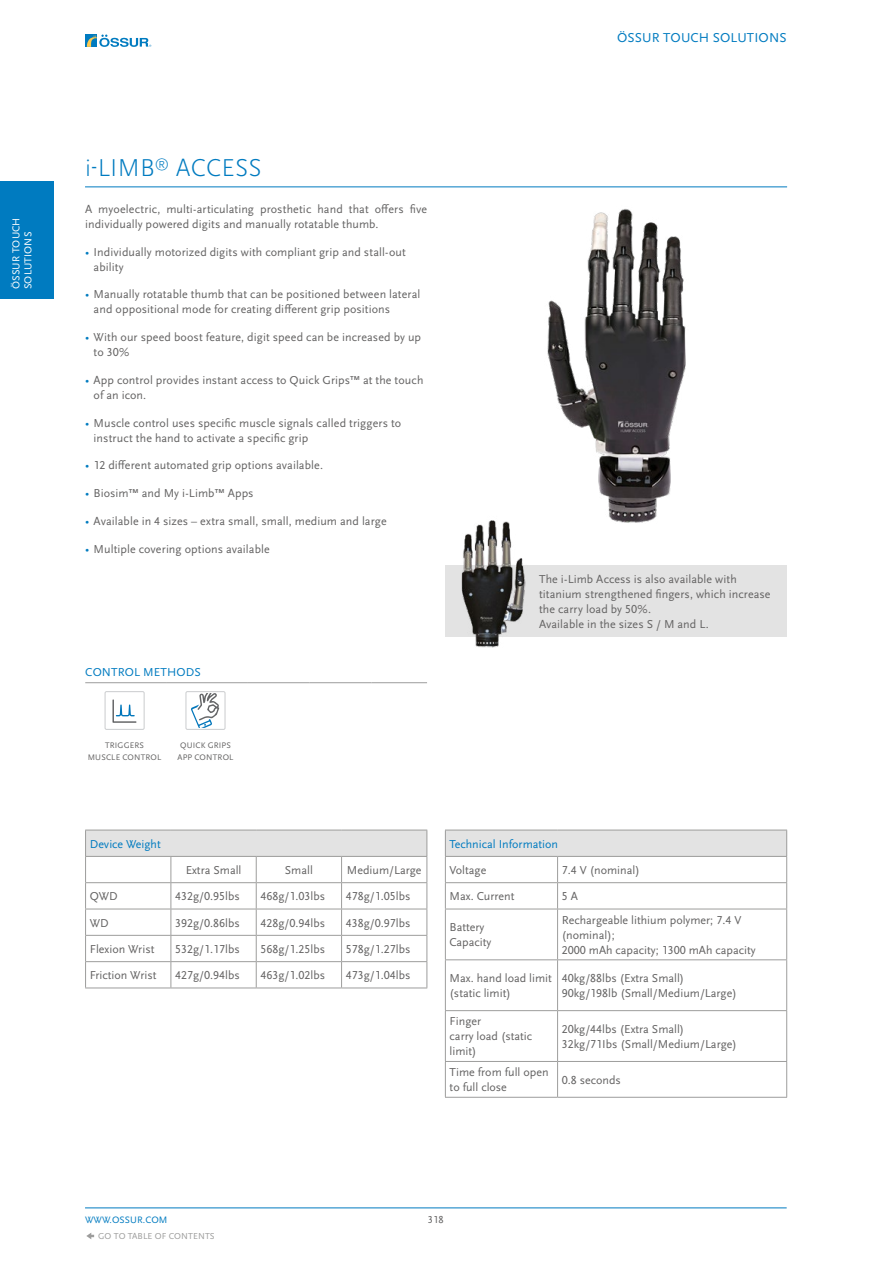
<style>
.page{position:relative;width:893px;height:1263px;background:#fff}
.page>*{position:absolute;margin:0;border:0;box-sizing:border-box;transform-origin:0 0}
.t1{font:300 25.5px "Scala Sans OT";letter-spacing:.01em;color:#007bc0}
.t2{font:13.5px "Scala Sans OT";letter-spacing:.01em;color:#007bc0}
.t3{font:12px/15px "Scala Sans OT";letter-spacing:.005em;color:#646363}
.t4{font:12px "Scala Sans OT";color:#007bc0}
.t5{font:10.5px/12px "Scala Sans OT";letter-spacing:.01em;color:#fff}
.t6{font:10.5px "Scala Sans OT";color:#646363}
.t7{font:9.75px "Scala Sans OT";letter-spacing:.01em;color:#007bc0}
.t8{font:9px "Scala Sans OT";letter-spacing:.01em;color:#9d9d9c}
.t9{font:8.4px/12px "Scala Sans OT";letter-spacing:.025em;color:#646363;text-align:center}
.s1{color:#007bc0}
</style>
<div class="page">
<hr style="left:85px;top:1207px;width:702px;height:1px;background:#007bc0">
<svg style="left:85px;top:34px;width:12px;height:13px"></svg>
<svg style="left:87px;top:35px;width:64px;height:12px"></svg>
<div style="left:0;top:182px;width:54px;height:117px;background:#007bc0"></div>
<hr style="left:85px;top:187px;width:702px;height:1px;background:#007bc0">
<div style="left:445px;top:565px;width:342px;height:72px;background:#e3e3e3"></div>
<img style="left:461px;top:520px;width:65px;height:128px">
<div style="left:445px;top:830px;width:342px;height:26px;background:#e3e3e3"></div>
<hr style="left:445px;top:882px;width:113px;height:1px;background:#9d9d9c">
<hr style="left:558px;top:882px;width:229px;height:1px;background:#9d9d9c">
<svg style="left:557px;top:857px;width:1px;height:52px"></svg>
<svg style="left:786px;top:831px;width:1px;height:78px"></svg>
<hr style="left:445px;top:909px;width:113px;height:1px;background:#9d9d9c">
<hr style="left:558px;top:909px;width:229px;height:1px;background:#9d9d9c">
<hr style="left:557px;top:909px;width:1px;height:50px;background:#9d9d9c">
<hr style="left:786px;top:909px;width:1px;height:50px;background:#9d9d9c">
<hr style="left:445px;top:959px;width:113px;height:1px;background:#9d9d9c">
<hr style="left:558px;top:959px;width:229px;height:1px;background:#9d9d9c">
<hr style="left:557px;top:960px;width:1px;height:50px;background:#9d9d9c">
<hr style="left:786px;top:960px;width:1px;height:50px;background:#9d9d9c">
<hr style="left:445px;top:1010px;width:113px;height:1px;background:#9d9d9c">
<hr style="left:558px;top:1010px;width:229px;height:1px;background:#9d9d9c">
<hr style="left:557px;top:1011px;width:1px;height:50px;background:#9d9d9c">
<hr style="left:786px;top:1011px;width:1px;height:50px;background:#9d9d9c">
<hr style="left:445px;top:1061px;width:113px;height:1px;background:#9d9d9c">
<hr style="left:558px;top:1061px;width:229px;height:1px;background:#9d9d9c">
<hr style="left:557px;top:1062px;width:1px;height:35px;background:#9d9d9c">
<hr style="left:786px;top:1062px;width:1px;height:35px;background:#9d9d9c">
<hr style="left:445px;top:1097px;width:113px;height:1px;background:#9d9d9c">
<hr style="left:558px;top:1097px;width:229px;height:1px;background:#9d9d9c">
<hr style="left:445px;top:830px;width:113px;height:1px;background:#9d9d9c">
<hr style="left:558px;top:830px;width:229px;height:1px;background:#9d9d9c">
<hr style="left:445px;top:856px;width:113px;height:1px;background:#9d9d9c">
<hr style="left:558px;top:856px;width:229px;height:1px;background:#9d9d9c">
<svg style="left:445px;top:830px;width:1px;height:79px"></svg>
<hr style="left:445px;top:909px;width:1px;height:50px;background:#9d9d9c">
<hr style="left:445px;top:960px;width:1px;height:50px;background:#9d9d9c">
<hr style="left:445px;top:1011px;width:1px;height:50px;background:#9d9d9c">
<hr style="left:445px;top:1062px;width:1px;height:35px;background:#9d9d9c">
<div style="left:86px;top:830px;width:341px;height:26px;background:#e3e3e3"></div>
<hr style="left:85px;top:856px;width:86px;height:1px;background:#9d9d9c">
<hr style="left:171px;top:856px;width:85px;height:1px;background:#9d9d9c">
<hr style="left:256px;top:856px;width:86px;height:1px;background:#9d9d9c">
<hr style="left:342px;top:856px;width:85px;height:1px;background:#9d9d9c">
<hr style="left:85px;top:882px;width:86px;height:1px;background:#9d9d9c">
<hr style="left:171px;top:882px;width:85px;height:1px;background:#9d9d9c">
<hr style="left:256px;top:882px;width:86px;height:1px;background:#9d9d9c">
<hr style="left:342px;top:882px;width:85px;height:1px;background:#9d9d9c">
<hr style="left:85px;top:909px;width:86px;height:1px;background:#9d9d9c">
<hr style="left:171px;top:909px;width:85px;height:1px;background:#9d9d9c">
<hr style="left:256px;top:909px;width:86px;height:1px;background:#9d9d9c">
<hr style="left:342px;top:909px;width:85px;height:1px;background:#9d9d9c">
<hr style="left:85px;top:935px;width:86px;height:1px;background:#9d9d9c">
<hr style="left:171px;top:935px;width:85px;height:1px;background:#9d9d9c">
<hr style="left:256px;top:935px;width:86px;height:1px;background:#9d9d9c">
<hr style="left:342px;top:935px;width:85px;height:1px;background:#9d9d9c">
<hr style="left:85px;top:961px;width:86px;height:1px;background:#9d9d9c">
<hr style="left:171px;top:961px;width:85px;height:1px;background:#9d9d9c">
<svg style="left:171px;top:857px;width:1px;height:130px"></svg>
<hr style="left:256px;top:961px;width:86px;height:1px;background:#9d9d9c">
<svg style="left:256px;top:857px;width:1px;height:130px"></svg>
<hr style="left:342px;top:961px;width:85px;height:1px;background:#9d9d9c">
<svg style="left:341px;top:857px;width:1px;height:130px"></svg>
<hr style="left:85px;top:987px;width:86px;height:1px;background:#9d9d9c">
<hr style="left:171px;top:987px;width:85px;height:1px;background:#9d9d9c">
<hr style="left:256px;top:987px;width:86px;height:1px;background:#9d9d9c">
<hr style="left:342px;top:987px;width:85px;height:1px;background:#9d9d9c">
<svg style="left:427px;top:830px;width:1px;height:157px"></svg>
<hr style="left:85px;top:830px;width:86px;height:1px;background:#9d9d9c">
<svg style="left:85px;top:830px;width:1px;height:157px"></svg>
<hr style="left:171px;top:830px;width:85px;height:1px;background:#9d9d9c">
<hr style="left:256px;top:830px;width:86px;height:1px;background:#9d9d9c">
<hr style="left:342px;top:830px;width:85px;height:1px;background:#9d9d9c">
<img style="left:547px;top:208px;width:139px;height:315px">
<hr style="left:85px;top:682px;width:81px;height:1px;background:#9d9d9c">
<hr style="left:166px;top:682px;width:81px;height:1px;background:#9d9d9c">
<hr style="left:247px;top:682px;width:62px;height:1px;background:#9d9d9c">
<hr style="left:309px;top:682px;width:62px;height:1px;background:#9d9d9c">
<hr style="left:371px;top:682px;width:56px;height:1px;background:#9d9d9c">
<svg style="left:105px;top:691px;width:40px;height:39px"></svg>
<svg style="left:185px;top:691px;width:40px;height:39px"></svg>
<svg style="left:86px;top:1233px;width:8px;height:6px"></svg>
<p class="t5" style="left:10px;top:289px;width:73px;rotate:-90deg">ÖSSUR TOUCH<br>SOLUTIONS</p>
<p class="t2" style="left:617px;top:31px;width:171px">ÖSSUR TOUCH SOLUTIONS</p>
<h1 class="t1" style="left:85px;top:154px;width:178px">i-LIMB<sup>®</sup> ACCESS</h1>
<p class="t3" style="left:85px;top:202px;width:343px">A myoelectric, multi-articulating prosthetic hand that offers five individually powered digits and manually rotatable thumb.</p>
<p class="t3" style="left:94px;top:244px;width:314px;text-indent:-9px"><span class="s1">•</span> Individually motorized digits with compliant grip and stall-out ability</p>
<p class="t3" style="left:94px;top:287px;width:328px;text-indent:-9px"><span class="s1">•</span> Manually rotatable thumb that can be positioned between lateral and oppositional mode for creating different grip positions</p>
<p class="t3" style="left:94px;top:330px;width:329px;text-indent:-8px"><span class="s1">•</span> With our speed boost feature, digit speed can be increased by up to 30%</p>
<p class="t3" style="left:94px;top:373px;width:331px;text-indent:-9px"><span class="s1">•</span> App control provides instant access to Quick Grips™ at the touch of an icon.</p>
<p class="t3" style="left:94px;top:415px;width:309px;text-indent:-9px"><span class="s1">•</span> Muscle control uses specific muscle signals called triggers to instruct the hand to activate a specific grip</p>
<p class="t3" style="left:85px;top:458px;width:239px"><span class="s1">•</span> 12 different automated grip options available.</p>
<p class="t3" style="left:85px;top:486px;width:170px"><span class="s1">•</span> Biosim™ and My i-Limb™ Apps</p>
<p class="t3" style="left:85px;top:514px;width:303px"><span class="s1">•</span> Available in 4 sizes – extra small, small, medium and large</p>
<p class="t3" style="left:85px;top:541px;width:186px"><span class="s1">•</span> Multiple covering options available</p>
<p class="t4" style="left:85px;top:666px;width:117px">CONTROL METHODS</p>
<p class="t9" style="left:88px;top:739px;width:75px">TRIGGERS<br>MUSCLE CONTROL</p>
<p class="t9" style="left:178px;top:739px;width:57px;text-align:left">QUICK GRIPS<br>APP CONTROL</p>
<p class="t3" style="left:539px;top:572px;width:233px">The i-Limb Access is also available with titanium strengthened fingers, which increase the carry load by 50%.<br>Available in the sizes S / M and L.</p>
<p class="t4" style="left:90px;top:837px;width:72px">Device Weight</p>
<p class="t3" style="left:186px;top:863px;width:57px">Extra Small</p>
<p class="t3" style="left:285px;top:863px;width:30px">Small</p>
<p class="t3" style="left:347px;top:863px;width:76px">Medium/Large</p>
<p class="t3" style="left:90px;top:889px;width:30px">QWD</p>
<p class="t3" style="left:175px;top:889px;width:66px">432g/0.95lbs</p>
<p class="t3" style="left:260px;top:889px;width:66px">468g/1.03lbs</p>
<p class="t3" style="left:346px;top:889px;width:66px">478g/1.05lbs</p>
<p class="t3" style="left:90px;top:915px;width:20px">WD</p>
<p class="t3" style="left:175px;top:915px;width:66px">392g/0.86lbs</p>
<p class="t3" style="left:260px;top:915px;width:66px">428g/0.94lbs</p>
<p class="t3" style="left:346px;top:915px;width:66px">438g/0.97lbs</p>
<p class="t3" style="left:90px;top:942px;width:66px">Flexion Wrist</p>
<p class="t3" style="left:175px;top:942px;width:66px">532g/1.17lbs</p>
<p class="t3" style="left:260px;top:942px;width:66px">568g/1.25lbs</p>
<p class="t3" style="left:346px;top:942px;width:66px">578g/1.27lbs</p>
<p class="t3" style="left:90px;top:968px;width:68px">Friction Wrist</p>
<p class="t3" style="left:175px;top:968px;width:66px">427g/0.94lbs</p>
<p class="t3" style="left:260px;top:968px;width:66px">463g/1.02lbs</p>
<p class="t3" style="left:346px;top:968px;width:66px">473g/1.04lbs</p>
<p class="t4" style="left:450px;top:837px;width:110px">Technical Information</p>
<p class="t3" style="left:450px;top:863px;width:38px">Voltage</p>
<p class="t3" style="left:562px;top:863px;width:79px">7.4 V (nominal)</p>
<p class="t3" style="left:450px;top:889px;width:66px">Max. Current</p>
<p class="t3" style="left:562px;top:889px;width:18px">5 A</p>
<p class="t3" style="left:450px;top:920px;width:43px">Battery<br>Capacity</p>
<p class="t3" style="left:562px;top:913px;width:195px">Rechargeable lithium polymer; 7.4 V (nominal);<br>2000 mAh capacity; 1300 mAh capacity</p>
<p class="t3" style="left:450px;top:971px;width:104px">Max. hand load limit (static limit)</p>
<p class="t3" style="left:562px;top:971px;width:176px">40kg/88lbs (Extra Small)<br>90kg/198lb (Small/Medium/Large)</p>
<p class="t3" style="left:450px;top:1014px;width:84px">Finger<br>carry load (static limit)</p>
<p class="t3" style="left:562px;top:1022px;width:176px">20kg/44lbs (Extra Small)<br>32kg/71Ibs (Small/Medium/Large)</p>
<p class="t3" style="left:450px;top:1065px;width:100px">Time from full open to full close</p>
<p class="t3" style="left:562px;top:1072px;width:61px">0.8 seconds</p>
<p class="t7" style="left:85px;top:1214px;width:84px">WWW.OSSUR.COM</p>
<p class="t8" style="left:98px;top:1231px;width:118px">GO TO TABLE OF CONTENTS</p>
<p class="t6" style="left:428px;top:1214px;width:17px">318</p>
</div>
